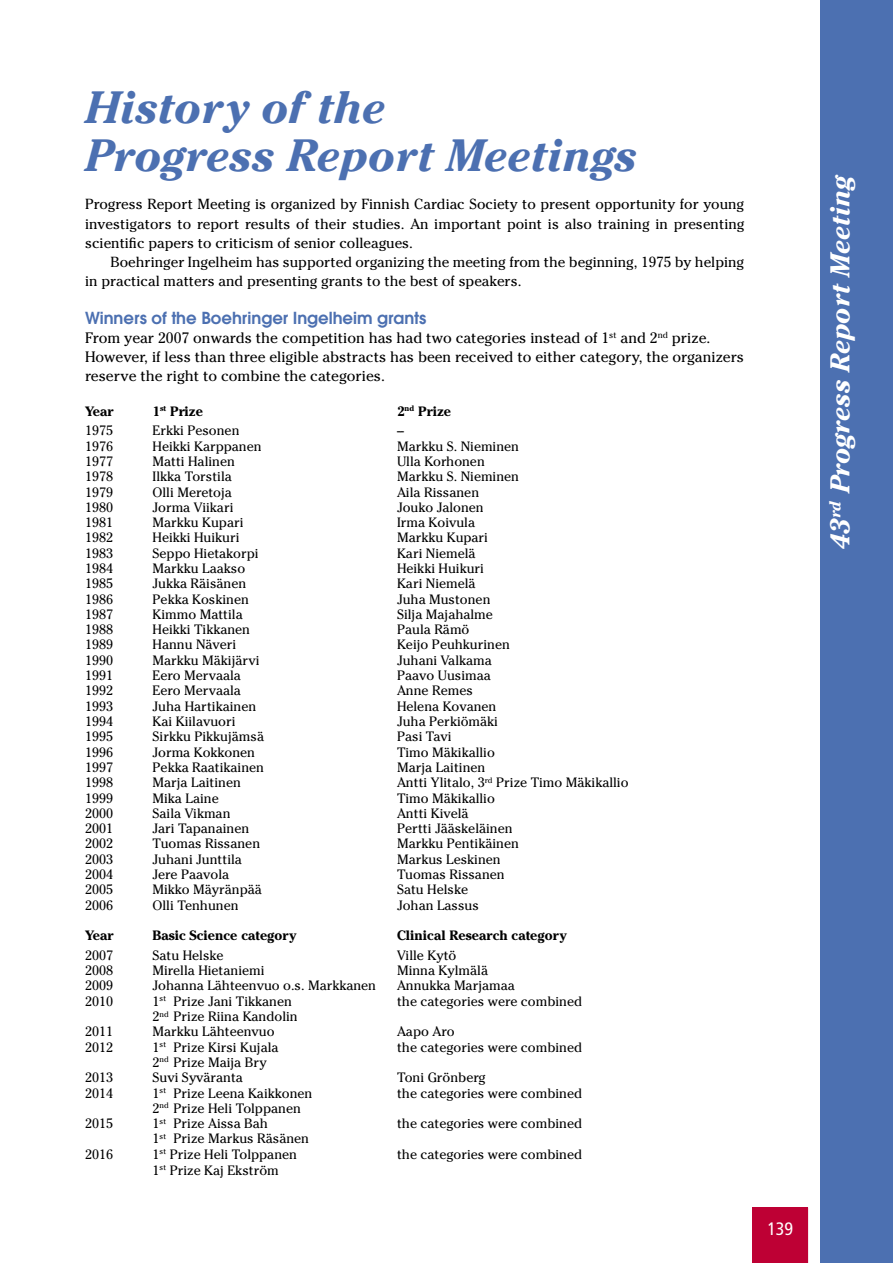
<style>
.page{position:relative;width:893px;height:1263px;background:#fff}
.page>*{position:absolute;margin:0;border:0;box-sizing:border-box;transform-origin:0 0}
.t1{font:italic 700 45px/48px "Cheltenham";color:#4c70b1}
.t2{font:italic 700 27px "Cheltenham";color:#fff}
.t3{font:condensed 18px "Frutiger";color:#fff}
.t4{font:600 16.5px "Avant Garde";color:#4c70b1}
.t5{font:15px/19px "Cheltenham";color:#000}
.t6{font:14.55px/19px "Cheltenham";color:#000;text-align:justify}
.t7{font:13.5px "Cheltenham";color:#000}
.t8{font:700 13.5px "Cheltenham";color:#000}
</style>
<div class="page">
<div style="left:753px;top:1208px;width:55px;height:55px;background:#be0034"></div>
<div style="left:821px;top:0;width:72px;height:1263px;background:#4c70b1"></div>
<h1 class="t1" style="left:85px;top:84px;width:553px">History of the<br>Progress Report Meetings</h1>
<p class="t6" style="left:85px;top:195px;width:661px">Progress Report Meeting is organized by Finnish Cardiac Society to present opportunity for young investigators to report results of their studies. An important point is also training in presenting scientific papers to criticism of senior colleagues.</p>
<p class="t6" style="left:85px;top:252px;width:661px;text-indent:26px">Boehringer Ingelheim has supported organizing the meeting from the beginning, 1975 by helping in practical matters and presenting grants to the best of speakers.</p>
<p class="t4" style="left:85px;top:307px;width:343px">Winners of the Boehringer Ingelheim grants</p>
<p class="t5" style="left:85px;top:328px;width:661px">From year 2007 onwards the competition has had two categories instead of 1<sup>st</sup> and 2<sup>nd</sup> prize.<br>However, if less than three eligible abstracts has been received to either category, the organizers reserve the right to combine the categories.</p>
<p class="t8" style="left:85px;top:403px;width:30px">Year</p>
<p class="t8" style="left:153px;top:403px;width:52px">1<sup>st</sup> Prize</p>
<p class="t8" style="left:397px;top:403px;width:56px">2<sup>nd</sup> Prize</p>
<p class="t7" style="left:85px;top:423px;width:30px">1975</p>
<p class="t7" style="left:153px;top:423px;width:88px">Erkki Pesonen</p>
<p class="t7" style="left:397px;top:423px;width:9px">--</p>
<p class="t7" style="left:85px;top:438px;width:30px">1976</p>
<p class="t7" style="left:153px;top:438px;width:111px">Heikki Karppanen</p>
<p class="t7" style="left:397px;top:438px;width:124px">Markku S. Nieminen</p>
<p class="t7" style="left:85px;top:453px;width:30px">1977</p>
<p class="t7" style="left:153px;top:453px;width:84px">Matti Halinen</p>
<p class="t7" style="left:397px;top:453px;width:89px">Ulla Korhonen</p>
<p class="t7" style="left:85px;top:469px;width:30px">1978</p>
<p class="t7" style="left:153px;top:469px;width:81px">Ilkka Torstila</p>
<p class="t7" style="left:397px;top:469px;width:124px">Markku S. Nieminen</p>
<p class="t7" style="left:85px;top:484px;width:30px">1979</p>
<p class="t7" style="left:153px;top:484px;width:81px">Olli Meretoja</p>
<p class="t7" style="left:397px;top:484px;width:84px">Aila Rissanen</p>
<p class="t7" style="left:85px;top:499px;width:30px">1980</p>
<p class="t7" style="left:153px;top:499px;width:82px">Jorma Viikari</p>
<p class="t7" style="left:397px;top:499px;width:88px">Jouko Jalonen</p>
<p class="t7" style="left:85px;top:514px;width:30px">1981</p>
<p class="t7" style="left:153px;top:514px;width:92px">Markku Kupari</p>
<p class="t7" style="left:397px;top:514px;width:80px">Irma Koivula</p>
<p class="t7" style="left:85px;top:530px;width:30px">1982</p>
<p class="t7" style="left:153px;top:530px;width:88px">Heikki Huikuri</p>
<p class="t7" style="left:397px;top:530px;width:92px">Markku Kupari</p>
<p class="t7" style="left:85px;top:545px;width:30px">1983</p>
<p class="t7" style="left:153px;top:545px;width:108px">Seppo Hietakorpi</p>
<p class="t7" style="left:397px;top:545px;width:80px">Kari Niemelä</p>
<p class="t7" style="left:85px;top:560px;width:30px">1984</p>
<p class="t7" style="left:153px;top:560px;width:94px">Markku Laakso</p>
<p class="t7" style="left:397px;top:560px;width:88px">Heikki Huikuri</p>
<p class="t7" style="left:85px;top:576px;width:30px">1985</p>
<p class="t7" style="left:153px;top:576px;width:95px">Jukka Räisänen</p>
<p class="t7" style="left:397px;top:576px;width:80px">Kari Niemelä</p>
<p class="t7" style="left:85px;top:591px;width:30px">1986</p>
<p class="t7" style="left:153px;top:591px;width:98px">Pekka Koskinen</p>
<p class="t7" style="left:397px;top:591px;width:95px">Juha Mustonen</p>
<p class="t7" style="left:85px;top:606px;width:30px">1987</p>
<p class="t7" style="left:153px;top:606px;width:92px">Kimmo Mattila</p>
<p class="t7" style="left:397px;top:606px;width:97px">Silja Majahalme</p>
<p class="t7" style="left:85px;top:622px;width:30px">1988</p>
<p class="t7" style="left:153px;top:622px;width:99px">Heikki Tikkanen</p>
<p class="t7" style="left:397px;top:622px;width:74px">Paula Rämö</p>
<p class="t7" style="left:85px;top:637px;width:30px">1989</p>
<p class="t7" style="left:153px;top:637px;width:85px">Hannu Näveri</p>
<p class="t7" style="left:397px;top:637px;width:114px">Keijo Peuhkurinen</p>
<p class="t7" style="left:85px;top:652px;width:30px">1990</p>
<p class="t7" style="left:153px;top:652px;width:109px">Markku Mäkijärvi</p>
<p class="t7" style="left:397px;top:652px;width:96px">Juhani Valkama</p>
<p class="t7" style="left:85px;top:667px;width:30px">1991</p>
<p class="t7" style="left:153px;top:667px;width:90px">Eero Mervaala</p>
<p class="t7" style="left:397px;top:667px;width:95px">Paavo Uusimaa</p>
<p class="t7" style="left:85px;top:683px;width:30px">1992</p>
<p class="t7" style="left:153px;top:683px;width:90px">Eero Mervaala</p>
<p class="t7" style="left:397px;top:683px;width:77px">Anne Remes</p>
<p class="t7" style="left:85px;top:698px;width:30px">1993</p>
<p class="t7" style="left:153px;top:698px;width:105px">Juha Hartikainen</p>
<p class="t7" style="left:397px;top:698px;width:101px">Helena Kovanen</p>
<p class="t7" style="left:85px;top:713px;width:30px">1994</p>
<p class="t7" style="left:153px;top:713px;width:84px">Kai Kiilavuori</p>
<p class="t7" style="left:397px;top:713px;width:102px">Juha Perkiömäki</p>
<p class="t7" style="left:85px;top:729px;width:30px">1995</p>
<p class="t7" style="left:153px;top:729px;width:113px">Sirkku Pikkujämsä</p>
<p class="t7" style="left:397px;top:729px;width:56px">Pasi Tavi</p>
<p class="t7" style="left:85px;top:744px;width:30px">1996</p>
<p class="t7" style="left:153px;top:744px;width:104px">Jorma Kokkonen</p>
<p class="t7" style="left:397px;top:744px;width:99px">Timo Mäkikallio</p>
<p class="t7" style="left:85px;top:759px;width:30px">1997</p>
<p class="t7" style="left:153px;top:759px;width:113px">Pekka Raatikainen</p>
<p class="t7" style="left:397px;top:759px;width:90px">Marja Laitinen</p>
<p class="t7" style="left:85px;top:774px;width:30px">1998</p>
<p class="t7" style="left:153px;top:774px;width:90px">Marja Laitinen</p>
<p class="t7" style="left:397px;top:775px;width:233px">Antti Ylitalo, 3<sup>rd</sup> Prize Timo Mäkikallio</p>
<p class="t7" style="left:85px;top:790px;width:30px">1999</p>
<p class="t7" style="left:153px;top:790px;width:68px">Mika Laine</p>
<p class="t7" style="left:397px;top:790px;width:99px">Timo Mäkikallio</p>
<p class="t7" style="left:85px;top:805px;width:30px">2000</p>
<p class="t7" style="left:153px;top:805px;width:79px">Saila Vikman</p>
<p class="t7" style="left:397px;top:805px;width:73px">Antti Kivelä</p>
<p class="t7" style="left:85px;top:820px;width:30px">2001</p>
<p class="t7" style="left:153px;top:820px;width:98px">Jari Tapanainen</p>
<p class="t7" style="left:397px;top:820px;width:117px">Pertti Jääskeläinen</p>
<p class="t7" style="left:85px;top:836px;width:30px">2002</p>
<p class="t7" style="left:153px;top:836px;width:109px">Tuomas Rissanen</p>
<p class="t7" style="left:397px;top:836px;width:123px">Markku Pentikäinen</p>
<p class="t7" style="left:85px;top:851px;width:30px">2003</p>
<p class="t7" style="left:153px;top:851px;width:91px">Juhani Junttila</p>
<p class="t7" style="left:397px;top:851px;width:105px">Markus Leskinen</p>
<p class="t7" style="left:85px;top:866px;width:30px">2004</p>
<p class="t7" style="left:153px;top:866px;width:78px">Jere Paavola</p>
<p class="t7" style="left:397px;top:866px;width:109px">Tuomas Rissanen</p>
<p class="t7" style="left:85px;top:882px;width:30px">2005</p>
<p class="t7" style="left:153px;top:882px;width:111px">Mikko Mäyränpää</p>
<p class="t7" style="left:397px;top:882px;width:73px">Satu Helske</p>
<p class="t7" style="left:85px;top:897px;width:30px">2006</p>
<p class="t7" style="left:153px;top:897px;width:88px">Olli Tenhunen</p>
<p class="t7" style="left:397px;top:897px;width:83px">Johan Lassus</p>
<p class="t8" style="left:85px;top:927px;width:30px">Year</p>
<p class="t8" style="left:153px;top:927px;width:146px">Basic Science category</p>
<p class="t8" style="left:397px;top:927px;width:171px">Clinical Research category</p>
<p class="t7" style="left:85px;top:947px;width:30px">2007</p>
<p class="t7" style="left:153px;top:947px;width:73px">Satu Helske</p>
<p class="t7" style="left:397px;top:947px;width:61px">Ville Kytö</p>
<p class="t7" style="left:85px;top:962px;width:30px">2008</p>
<p class="t7" style="left:153px;top:962px;width:113px">Mirella Hietaniemi</p>
<p class="t7" style="left:397px;top:962px;width:92px">Minna Kylmälä</p>
<p class="t7" style="left:85px;top:978px;width:30px">2009</p>
<p class="t7" style="left:153px;top:978px;width:225px">Johanna Lähteenvuo o.s. Markkanen</p>
<p class="t7" style="left:397px;top:978px;width:119px">Annukka Marjamaa</p>
<p class="t7" style="left:85px;top:993px;width:30px">2010</p>
<p class="t7" style="left:153px;top:993px;width:141px">1<sup>st</sup> Prize Jani Tikkanen</p>
<p class="t7" style="left:397px;top:993px;width:187px">the categories were combined</p>
<p class="t7" style="left:153px;top:1008px;width:147px">2<sup>nd</sup> Prize Riina Kandolin</p>
<p class="t7" style="left:85px;top:1024px;width:30px">2011</p>
<p class="t7" style="left:153px;top:1024px;width:124px">Markku Lähteenvuo</p>
<p class="t7" style="left:397px;top:1024px;width:59px">Aapo Aro</p>
<p class="t7" style="left:85px;top:1039px;width:30px">2012</p>
<p class="t7" style="left:153px;top:1039px;width:128px">1<sup>st</sup> Prize Kirsi Kujala</p>
<p class="t7" style="left:397px;top:1039px;width:187px">the categories were combined</p>
<p class="t7" style="left:153px;top:1054px;width:116px">2<sup>nd</sup> Prize Maija Bry</p>
<p class="t7" style="left:85px;top:1070px;width:30px">2013</p>
<p class="t7" style="left:153px;top:1070px;width:92px">Suvi Syväranta</p>
<p class="t7" style="left:397px;top:1070px;width:90px">Toni Grönberg</p>
<p class="t7" style="left:85px;top:1085px;width:30px">2014</p>
<p class="t7" style="left:153px;top:1085px;width:161px">1<sup>st</sup> Prize Leena Kaikkonen</p>
<p class="t7" style="left:397px;top:1085px;width:187px">the categories were combined</p>
<p class="t7" style="left:153px;top:1100px;width:150px">2<sup>nd</sup> Prize Heli Tolppanen</p>
<p class="t7" style="left:85px;top:1115px;width:30px">2015</p>
<p class="t7" style="left:153px;top:1115px;width:117px">1<sup>st</sup> Prize Aissa Bah</p>
<p class="t7" style="left:397px;top:1115px;width:187px">the categories were combined</p>
<p class="t7" style="left:153px;top:1131px;width:158px">1<sup>st</sup> Prize Markus Räsänen</p>
<p class="t7" style="left:85px;top:1146px;width:30px">2016</p>
<p class="t7" style="left:153px;top:1146px;width:146px">1<sup>st</sup> Prize Heli Tolppanen</p>
<p class="t7" style="left:397px;top:1146px;width:187px">the categories were combined</p>
<p class="t7" style="left:153px;top:1162px;width:128px">1<sup>st</sup> Prize Kaj Ekström</p>
<h3 class="t3" style="left:767px;top:1218px;width:27px">139</h3>
<h2 class="t2" style="left:824px;top:549px;width:377px;rotate:-90deg">43<sup>rd</sup> Progress Report Meeting</h2>
</div>
